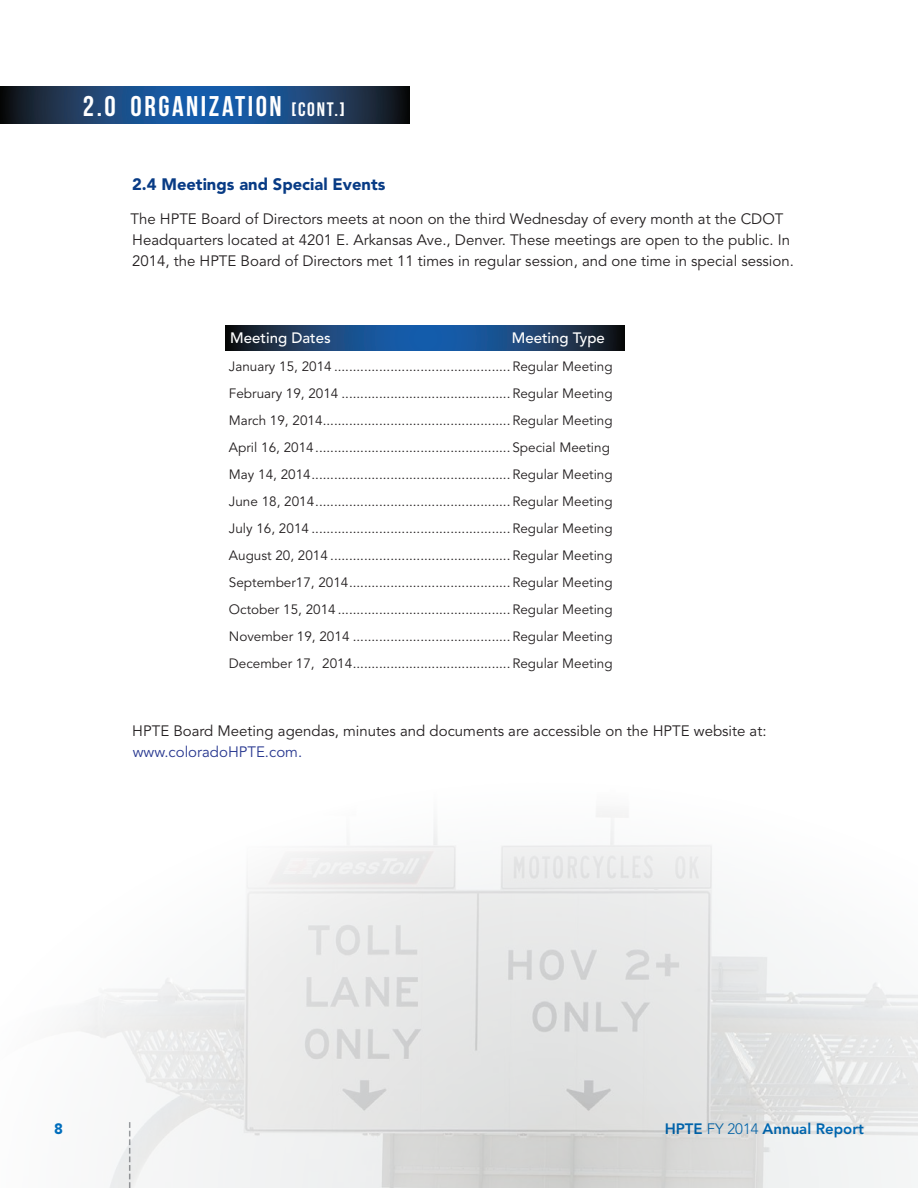
<style>
.page{position:relative;width:918px;height:1188px;background:#fff}
.page>*{position:absolute;margin:0;border:0;box-sizing:border-box;transform-origin:0 0}
.t1{font:28.5px "Bebas Neue";letter-spacing:.09em;color:#fff}
.Main_Text{font:900 16.5px "Avenir";color:#083b85}
.Main_Text-2{font:15px/21px "Avenir";color:#231f20}
.Main_Text-3{font:500 15px "Avenir";color:#fff}
.t2{font:800 15px "Avenir";color:#0070c0}
.Main_Text-4{font:15px "Avenir";color:#283890}
.t3{font:900 15px "Avenir";color:#0070c0}
.Main_Text-5{font:13.5px "Avenir";color:#231f20}
.s1{font-size:19.5px}
.s2{font-weight:300}
</style>
<div class="page">
<svg style="left:0;top:86px;width:409px;height:37px;background:#1a416f"></svg>
<svg style="left:226px;top:325px;width:399px;height:25px;background:#1a416f"></svg>
<img style="left:70px;top:811px;width:848px;height:377px">
<p class="t1" style="left:83px;top:91px;width:263px">2.0 ORGANIZATION <span class="s1">[CONT.]</span></p>
<p class="Main_Text" style="left:132px;top:174px;width:255px">2.4 Meetings and Special Events</p>
<p class="Main_Text-2" style="left:130px;top:209px;width:665px">The HPTE Board of Directors meets at noon on the third Wednesday of every month at the CDOT<br>Headquarters located at 4201 E. Arkansas Ave., Denver. These meetings are open to the public. In<br>2014, the HPTE Board of Directors met 11 times in regular session, and one time in special session.</p>
<p class="Main_Text-3" style="left:230px;top:329px;width:102px">Meeting Dates</p>
<p class="Main_Text-3" style="left:512px;top:329px;width:95px">Meeting Type</p>
<p class="Main_Text-5" style="left:229px;top:359px;width:385px">January 15, 2014 ............................................... Regular Meeting</p>
<p class="Main_Text-5" style="left:229px;top:386px;width:385px">February 19, 2014 ............................................. Regular Meeting</p>
<p class="Main_Text-5" style="left:229px;top:413px;width:385px">March 19, 2014.................................................. Regular Meeting</p>
<p class="Main_Text-5" style="left:229px;top:440px;width:383px">April 16, 2014.................................................... Special Meeting</p>
<p class="Main_Text-5" style="left:229px;top:467px;width:385px">May 14, 2014..................................................... Regular Meeting</p>
<p class="Main_Text-5" style="left:229px;top:494px;width:385px">June 18, 2014.................................................... Regular Meeting</p>
<p class="Main_Text-5" style="left:229px;top:521px;width:385px">July 16, 2014 ..................................................... Regular Meeting</p>
<p class="Main_Text-5" style="left:229px;top:548px;width:385px">August 20, 2014 ................................................ Regular Meeting</p>
<p class="Main_Text-5" style="left:229px;top:575px;width:385px">September17, 2014........................................... Regular Meeting</p>
<p class="Main_Text-5" style="left:229px;top:602px;width:385px">October 15, 2014 .............................................. Regular Meeting</p>
<p class="Main_Text-5" style="left:229px;top:629px;width:385px">November 19, 2014 .......................................... Regular Meeting</p>
<p class="Main_Text-5" style="left:229px;top:656px;width:385px">December 17, 2014.......................................... Regular Meeting</p>
<p class="Main_Text-2" style="left:132px;top:720px;width:636px">HPTE Board Meeting agendas, minutes and documents are accessible on the HPTE website at:</p>
<p class="Main_Text-4" style="left:133px;top:743px;width:171px">www.coloradoHPTE.com.</p>
<p class="t3" style="left:54px;top:1119px;width:10px">8</p>
<p class="t2" style="left:665px;top:1119px;width:201px">HPTE <span class="s2">FY 2014</span> Annual Report</p>
</div>
